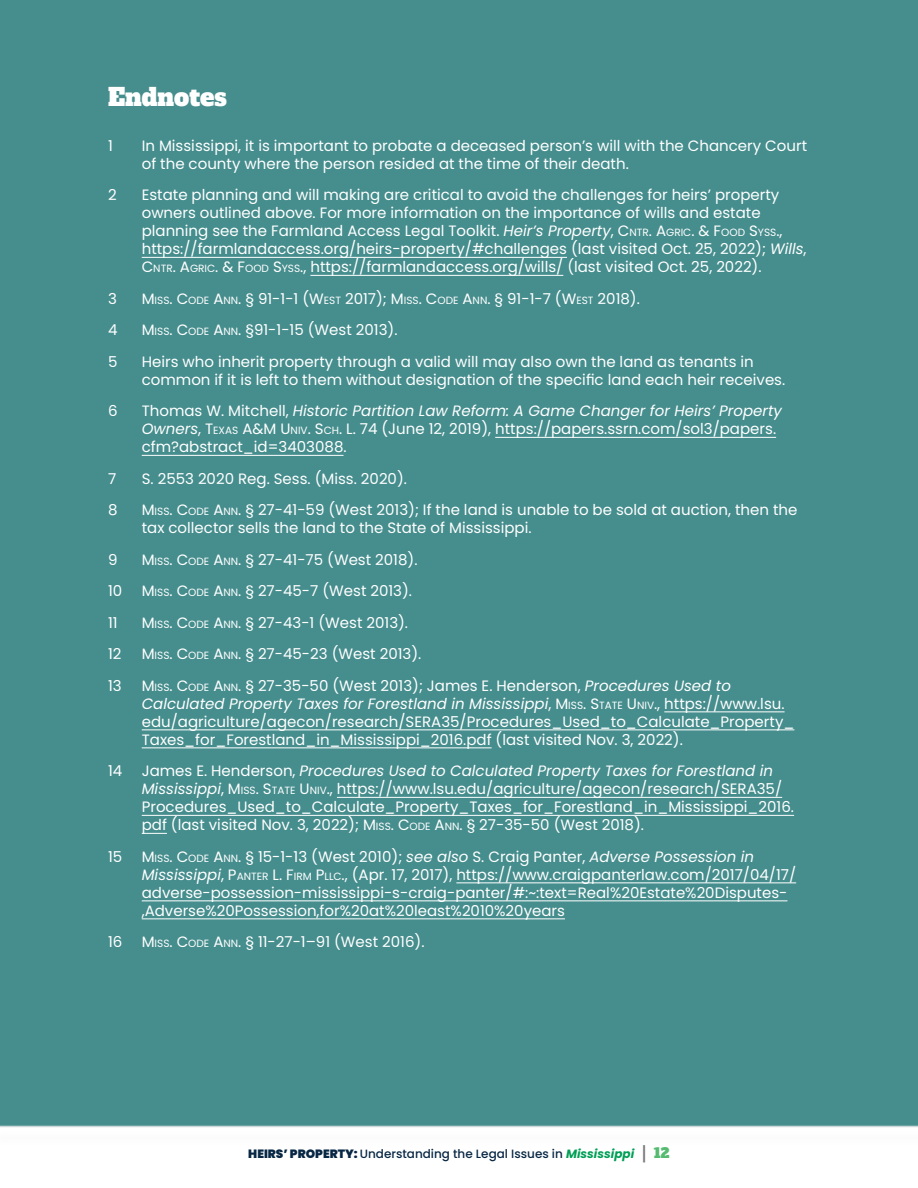
<style>
.page{position:relative;width:918px;height:1188px;background:#fff}
.page>*{position:absolute;margin:0;border:0;box-sizing:border-box;transform-origin:0 0}
.t1{font:24px "Alfa Slab One";color:#fff}
.Endnote_listing{font:15px/18px "Poppins";color:#fff}
.Endnote_listing-2{font:15px "Poppins";color:#fff}
.t2{font:500 12px "Poppins";color:#072744}
.s1{font-style:italic}
.s2{font-style:inherit}
.s3{font-size:10.5px}
.s4{font-weight:900}
.s5{font-weight:700;font-style:italic;color:#009f55}
.s6{font-family:"Alfa Slab One";font-weight:400;font-size:13.5px;color:#767576}
.s7{font-family:"Alfa Slab One";font-weight:400;font-size:13.5px;color:#54bb70}
</style>
<div class="page">
<div style="left:0;top:0;width:918px;height:1126px;background:#468d8d"></div>
<hr style="left:142px;top:257px;width:425px;height:1px;background:#fff">
<hr style="left:310px;top:275px;width:253px;height:1px;background:#fff">
<hr style="left:495px;top:437px;width:281px;height:1px;background:#fff">
<hr style="left:142px;top:455px;width:202px;height:1px;background:#fff">
<hr style="left:664px;top:711px;width:121px;height:1px;background:#fff">
<hr style="left:142px;top:729px;width:652px;height:1px;background:#fff">
<hr style="left:142px;top:747px;width:350px;height:1px;background:#fff">
<hr style="left:337px;top:797px;width:445px;height:1px;background:#fff">
<hr style="left:142px;top:815px;width:652px;height:1px;background:#fff">
<svg style="left:142px;top:833px;width:25px;height:1px"></svg>
<hr style="left:456px;top:882px;width:340px;height:1px;background:#fff">
<hr style="left:142px;top:900px;width:645px;height:1px;background:#fff">
<hr style="left:142px;top:918px;width:423px;height:1px;background:#fff">
<hr style="left:0;top:1126px;width:918px;height:1px;background:#cbd7d8">
<p class="t1" style="left:108px;top:76px;width:121px">Endnotes</p>
<p class="Endnote_listing" style="left:108px;top:137px;width:6px">1</p>
<p class="Endnote_listing" style="left:142px;top:137px;width:667px">In Mississippi, it is important to probate a deceased person’s will with the Chancery Court of the county where the person resided at the time of their death.</p>
<p class="Endnote_listing" style="left:108px;top:186px;width:10px">2</p>
<p class="Endnote_listing" style="left:142px;top:186px;width:666px">Estate planning and will making are critical to avoid the challenges for heirs’ property owners outlined above. For more information on the importance of wills and estate planning see the Farmland Access Legal Toolkit. <span class="s1">Heir’s Property</span>, <span class="s2">C</span><span class="s3">NTR</span><span class="s2">. A</span><span class="s3">GRIC</span><span class="s2">. &amp; F</span><span class="s3">OOD</span> <span class="s2">S</span><span class="s3">YSS</span>., https://farmlandaccess.org/heirs-property/#challenges (last visited Oct. 25, 2022); <span class="s1">Wills</span>, <span class="s2">C</span><span class="s3">NTR</span><span class="s2">. A</span><span class="s3">GRIC</span><span class="s2">. &amp; F</span><span class="s3">OOD</span> <span class="s2">S</span><span class="s3">YSS</span>., https://farmlandaccess.org/wills/ (last visited Oct. 25, 2022).</p>
<p class="Endnote_listing" style="left:108px;top:290px;width:10px">3</p>
<p class="Endnote_listing-2" style="left:142px;top:290px;width:500px">M<span class="s3">ISS</span>. C<span class="s3">ODE</span> A<span class="s3">NN</span>. § 91-1-1 (W<span class="s3">EST</span> 2017); M<span class="s3">ISS</span>. C<span class="s3">ODE</span> A<span class="s3">NN</span>. § 91-1-7 (W<span class="s3">EST</span> 2018).</p>
<p class="Endnote_listing" style="left:108px;top:321px;width:11px">4</p>
<p class="Endnote_listing" style="left:142px;top:321px;width:257px"><span class="s2">M</span><span class="s3">ISS</span><span class="s2">. C</span><span class="s3">ODE</span> <span class="s2">A</span><span class="s3">NN</span>. §91-1-15 (West 2013).</p>
<p class="Endnote_listing" style="left:108px;top:353px;width:11px">5</p>
<p class="Endnote_listing" style="left:142px;top:353px;width:645px">Heirs who inherit property through a valid will may also own the land as tenants in common if it is left to them without designation of the specific land each heir receives.</p>
<p class="Endnote_listing" style="left:108px;top:402px;width:11px">6</p>
<p class="Endnote_listing" style="left:142px;top:402px;width:642px">Thomas W. Mitchell, <span class="s1">Historic Partition Law Reform: A Game Changer for Heirs’ Property<br>Owners</span>, <span class="s2">T</span><span class="s3">EXAS</span> <span class="s2">A&amp;M U</span><span class="s3">NIV</span><span class="s2">. S</span><span class="s3">CH</span><span class="s2">. L.</span> 74 (June 12, 2019), https://papers.ssrn.com/sol3/papers. cfm?abstract_id=3403088.</p>
<p class="Endnote_listing" style="left:108px;top:470px;width:10px">7</p>
<p class="Endnote_listing" style="left:142px;top:470px;width:267px">S. 2553 2020 Reg. Sess. (Miss. 2020).</p>
<p class="Endnote_listing" style="left:108px;top:501px;width:11px">8</p>
<p class="Endnote_listing" style="left:142px;top:501px;width:657px"><span class="s2">M</span><span class="s3">ISS</span><span class="s2">. C</span><span class="s3">ODE</span> <span class="s2">A</span><span class="s3">NN</span>. § 27-41-59 (West 2013); If the land is unable to be sold at auction, then the tax collector sells the land to the State of Mississippi.</p>
<p class="Endnote_listing" style="left:108px;top:551px;width:11px">9</p>
<p class="Endnote_listing" style="left:142px;top:551px;width:277px"><span class="s2">M</span><span class="s3">ISS</span><span class="s2">. C</span><span class="s3">ODE</span> <span class="s2">A</span><span class="s3">NN</span>. § 27-41-75 (West 2018).</p>
<p class="Endnote_listing" style="left:108px;top:582px;width:16px">10</p>
<p class="Endnote_listing" style="left:142px;top:582px;width:272px"><span class="s2">M</span><span class="s3">ISS</span><span class="s2">. C</span><span class="s3">ODE</span> <span class="s2">A</span><span class="s3">NN</span>. § 27-45-7 (West 2013).</p>
<p class="Endnote_listing" style="left:108px;top:614px;width:11px">11</p>
<p class="Endnote_listing" style="left:142px;top:614px;width:268px"><span class="s2">M</span><span class="s3">ISS</span><span class="s2">. C</span><span class="s3">ODE</span> <span class="s2">A</span><span class="s3">NN</span><span class="s2">.</span> § 27-43-1 (West 2013).</p>
<p class="Endnote_listing" style="left:108px;top:645px;width:15px">12</p>
<p class="Endnote_listing" style="left:142px;top:645px;width:281px"><span class="s2">M</span><span class="s3">ISS</span><span class="s2">. C</span><span class="s3">ODE</span> <span class="s2">A</span><span class="s3">NN</span>. § 27-45-23 (West 2013).</p>
<p class="Endnote_listing" style="left:108px;top:677px;width:15px">13</p>
<p class="Endnote_listing" style="left:142px;top:677px;width:654px"><span class="s2">M</span><span class="s3">ISS</span><span class="s2">. C</span><span class="s3">ODE</span> <span class="s2">A</span><span class="s3">NN</span><span class="s2">.</span> § 27-35-50 (West 2013); James E. Henderson, <span class="s1">Procedures Used to Calculated Property Taxes for Forestland in Mississippi</span>, <span class="s2">M</span><span class="s3">ISS</span> <span class="s2">. S</span><span class="s3">TATE</span> <span class="s2">U</span><span class="s3">NIV</span>., https://www.lsu. edu/agriculture/agecon/research/SERA35/Procedures_Used_to_Calculate_Property_ Taxes_for_Forestland_in_Mississippi_2016.pdf (last visited Nov. 3, 2022).</p>
<p class="Endnote_listing" style="left:108px;top:762px;width:16px">14</p>
<p class="Endnote_listing" style="left:142px;top:762px;width:654px">James E. Henderson, <span class="s1">Procedures Used to Calculated Property Taxes for Forestland in Mississippi</span>, <span class="s2">M</span><span class="s3">ISS</span><span class="s2">. S</span><span class="s3">TATE</span> <span class="s2">U</span><span class="s3">NIV</span>., https://www.lsu.edu/agriculture/agecon/research/SERA35/ Procedures_Used_to_Calculate_Property_Taxes_for_Forestland_in_Mississippi_2016. pdf (last visited Nov. 3, 2022); <span class="s2">M</span><span class="s3">ISS</span><span class="s2">. C</span><span class="s3">ODE</span> <span class="s2">A</span><span class="s3">NN</span>. § 27-35-50 (West 2018).</p>
<p class="Endnote_listing" style="left:108px;top:848px;width:16px">15</p>
<p class="Endnote_listing" style="left:142px;top:848px;width:656px"><span class="s2">M</span><span class="s3">ISS</span><span class="s2">. C</span><span class="s3">ODE</span> <span class="s2">A</span><span class="s3">NN</span>. § 15-1-13 (West 2010); <span class="s1">see also</span> S. Craig Panter, <span class="s1">Adverse Possession in Mississippi</span>, <span class="s2">P</span><span class="s3">ANTER</span> <span class="s2">L. F</span><span class="s3">IRM</span> <span class="s2">P</span><span class="s3">LLC</span>., (Apr. 17, 2017), https://www.craigpanterlaw.com/2017/04/17/ adverse-possession-mississippi-s-craig-panter/#:~:text=Real%20Estate%20Disputes-,Adverse%20Possession,for%20at%20least%2010%20years</p>
<p class="Endnote_listing" style="left:108px;top:933px;width:16px">16</p>
<p class="Endnote_listing" style="left:142px;top:933px;width:284px"><span class="s2">M</span><span class="s3">ISS</span><span class="s2">. C</span><span class="s3">ODE</span> <span class="s2">A</span><span class="s3">NN</span>. § 11-27-1–91 (West 2016).</p>
<p class="t2" style="left:248px;top:1147px;width:423px"><span class="s4">HEIRS’ PROPERTY:</span> Understanding the Legal Issues in <span class="s5">Mississippi</span> <span class="s6">|</span> <span class="s7">12</span></p>
</div>
